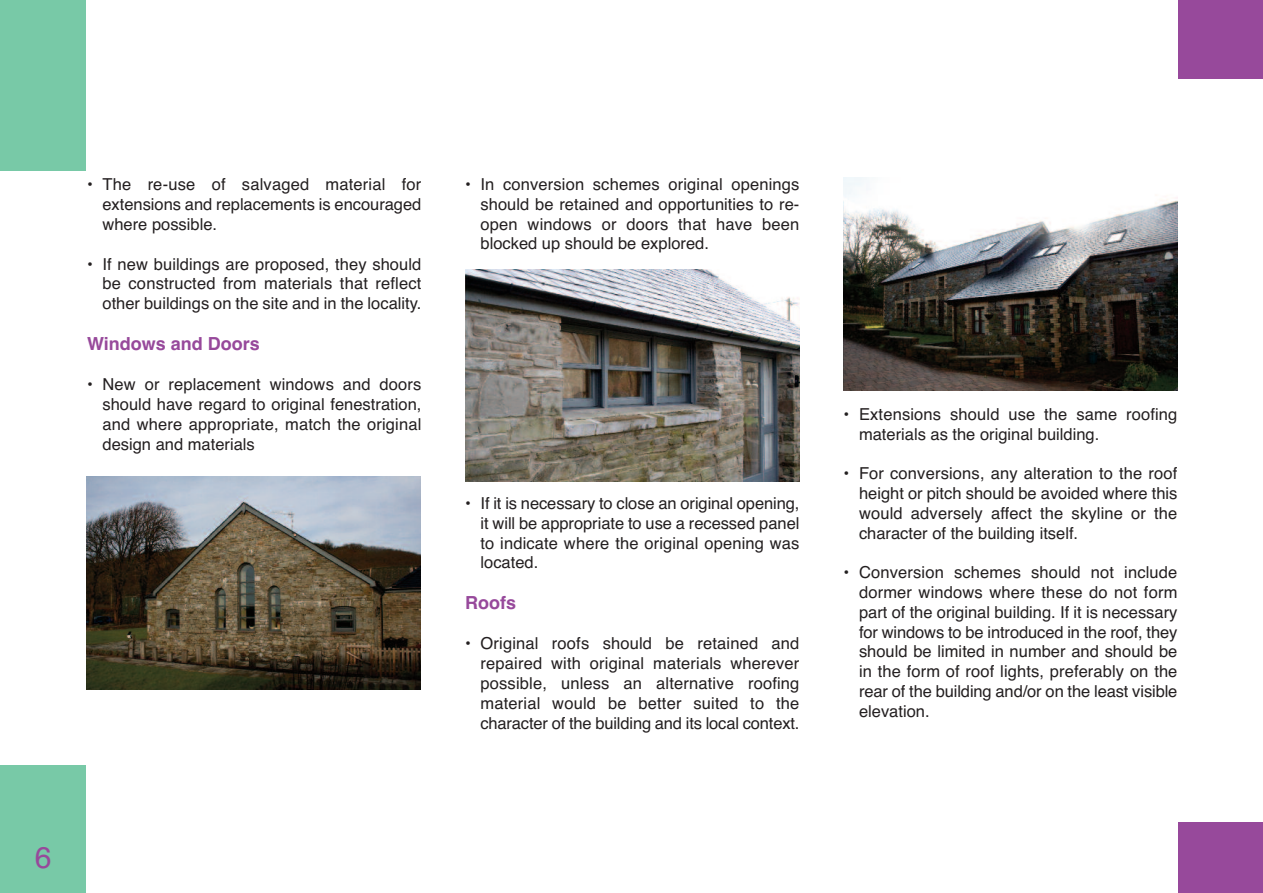
<style>
.page{position:relative;width:1263px;height:893px;background:#fff}
.page>*{position:absolute;margin:0;border:0;box-sizing:border-box;transform-origin:0 0}
.t1{font:30px "Helvetica";color:#97499b}
.t2{font:700 18px "Helvetica";color:#97499b}
.t3{font:16.5px/19.8px "Helvetica";color:#231f20;text-align:justify}
</style>
<div class="page">
<div style="left:0;top:0;width:85px;height:170px;background:#78c9a7"></div>
<div style="left:1178px;top:0;width:85px;height:78px;background:#97499b"></div>
<div style="left:0;top:766px;width:85px;height:127px;background:#78c9a7"></div>
<div style="left:1178px;top:823px;width:85px;height:70px;background:#97499b"></div>
<img style="left:87px;top:477px;width:334px;height:212px">
<img style="left:465px;top:269px;width:334px;height:212px">
<img style="left:843px;top:178px;width:334px;height:212px">
<p class="t3" style="left:102px;top:175px;width:320px;text-indent:-15px">• The re-use of salvaged material for extensions and replacements is encouraged where possible.</p>
<p class="t3" style="left:102px;top:254px;width:320px;text-indent:-15px">• If new buildings are proposed, they should be constructed from materials that reflect other buildings on the site and in the locality.</p>
<p class="t2" style="left:87px;top:333px;width:174px">Windows and Doors</p>
<p class="t3" style="left:102px;top:375px;width:320px;text-indent:-15px">• New or replacement windows and doors should have regard to original fenestration, and where appropriate, match the original design and materials</p>
<p class="t3" style="left:480px;top:174px;width:320px;text-indent:-15px">• In conversion schemes original openings should be retained and opportunities to re&shy;open windows or doors that have been blocked up should be explored.</p>
<p class="t3" style="left:480px;top:493px;width:320px;text-indent:-15px">• If it is necessary to close an original opening, it will be appropriate to use a recessed panel to indicate where the original opening was located.</p>
<p class="t2" style="left:465px;top:592px;width:52px">Roofs</p>
<p class="t3" style="left:480px;top:634px;width:320px;text-indent:-15px">• Original roofs should be retained and repaired with original materials wherever possible, unless an alternative roofing material would be better suited to the character of the building and its local context.</p>
<p class="t3" style="left:859px;top:404px;width:320px;text-indent:-15px">• Extensions should use the same roofing materials as the original building.</p>
<p class="t3" style="left:859px;top:464px;width:320px;text-indent:-15px">• For conversions, any alteration to the roof height or pitch should be avoided where this would adversely affect the skyline or the character of the building itself.</p>
<p class="t3" style="left:859px;top:563px;width:320px;text-indent:-15px">• Conversion schemes should not include dormer windows where these do not form part of the original building. If it is necessary for windows to be introduced in the roof, they should be limited in number and should be in the form of roof lights, preferably on the rear of the building and/or on the least visible elevation.</p>
<h1 class="t1" style="left:35px;top:840px;width:18px">6</h1>
</div>
